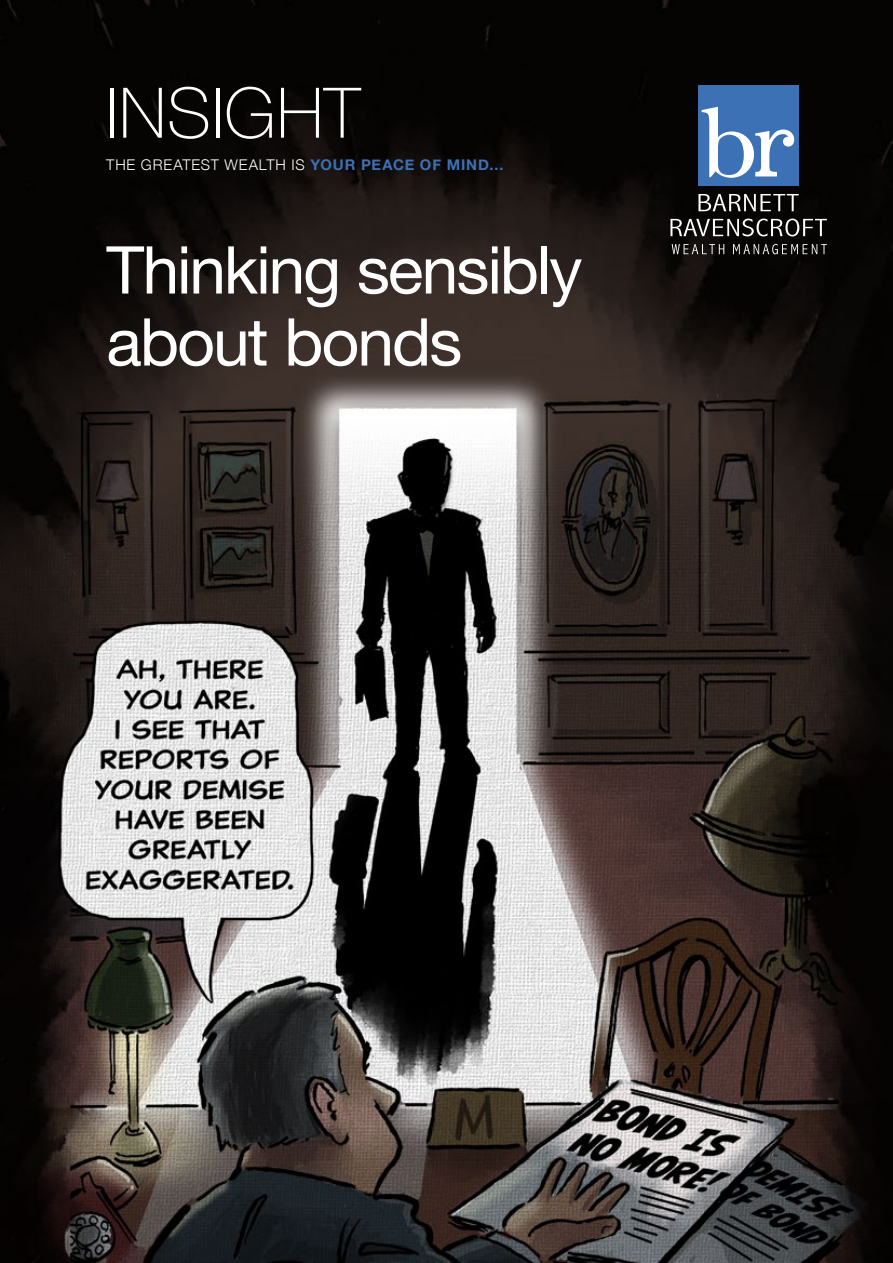
<style>
.page{position:relative;width:893px;height:1263px;background:#fff}
.page>*{position:absolute;margin:0;border:0;box-sizing:border-box;transform-origin:0 0}
.t1{font:100 69.75px "Helvetica Neue";letter-spacing:.01em;color:#fff}
.t2{font:66px/72px "Helvetica Neue";letter-spacing:-.03em;color:#fff}
.t3{font:300 14.7px "Helvetica Neue";letter-spacing:.055em;color:#fff}
.s1{font-weight:700;color:#3c71b6}
</style>
<div class="page">
<img style="left:0;top:0;width:893px;height:1263px">
<div style="left:698px;top:85px;width:101px;height:100px;background:#3c71b6"></div>
<svg style="left:702px;top:107px;width:92px;height:71px"></svg>
<svg style="left:670px;top:194px;width:157px;height:42px;background:#373634"></svg>
<svg style="left:672px;top:244px;width:155px;height:10px;background:#3e3c3b"></svg>
<h1 class="t1" style="left:106px;top:60px;width:255px">INSIGHT</h1>
<p class="t3" style="left:106px;top:153px;width:399px">THE GREATEST WEALTH IS <span class="s1">YOUR PEACE OF MIND...</span></p>
<h2 class="t2" style="left:106px;top:238px;width:478px">Thinking sensibly about bonds</h2>
</div>
